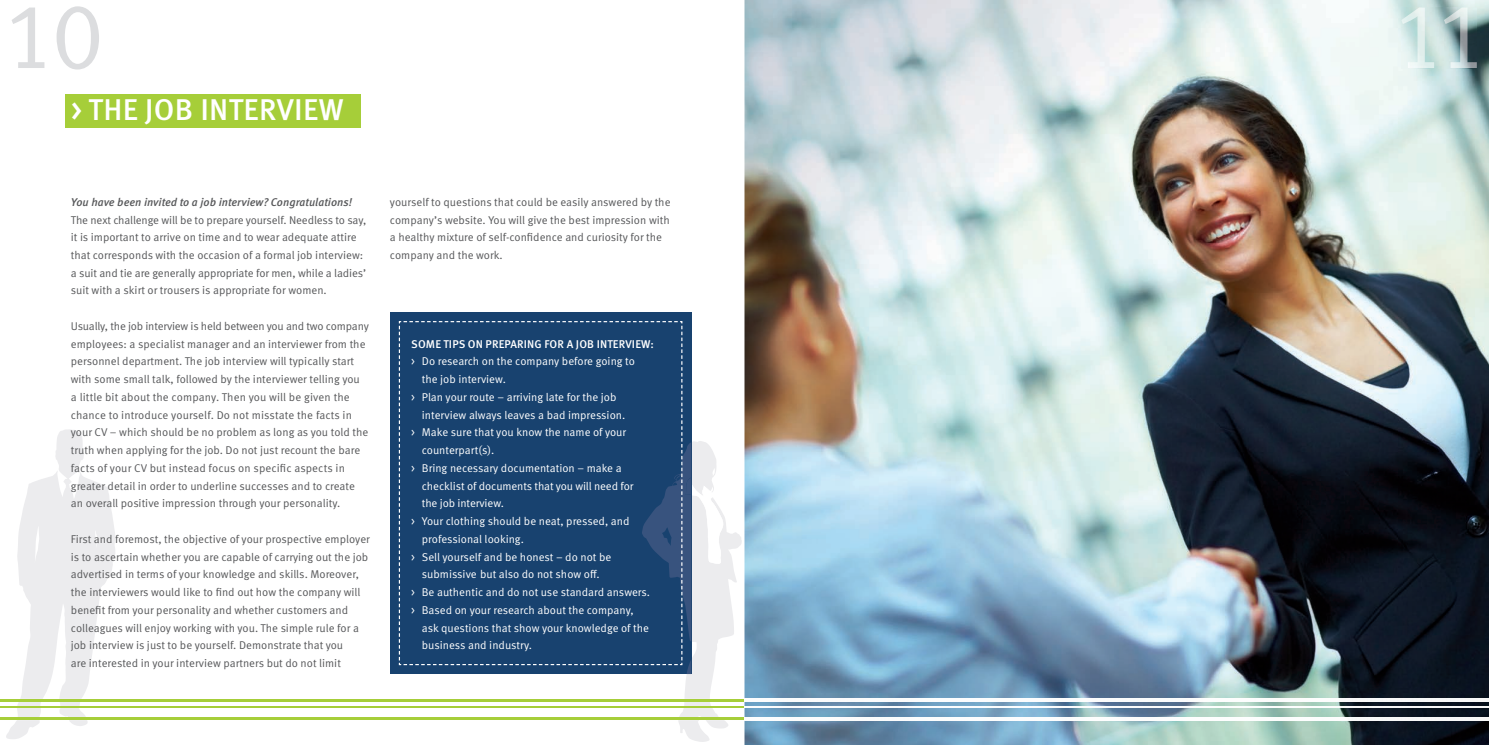
<style>
.page{position:relative;width:1489px;height:745px;background:#fff}
.page>*{position:absolute;margin:0;border:0;box-sizing:border-box;transform-origin:0 0}
.t1{font:92.5px "Meta Caps";color:#dcdddf}
.t2{font:500 30px "Meta OT";letter-spacing:.01em;color:#fff}
.t3{font:11.25px/17.8px "Meta OT";color:#57585a}
.t4{font:11.25px "Meta OT";color:#fff}
.t5{font:italic 500 11.25px "Meta OT";color:#57585a}
.t6{font:500 11.25px "Meta OT";letter-spacing:.01em;color:#fff}
</style>
<div class="page">
<img style="left:744px;top:0;width:744px;height:744px">
<svg style="left:6px;top:429px;width:110px;height:309px"></svg>
<div style="left:390px;top:312px;width:301px;height:361px;background:#18426f"></div>
<svg style="left:399px;top:321px;width:342px;height:420px"></svg>
<svg style="left:398px;top:321px;width:285px;height:344px"></svg>
<div style="left:66px;top:94px;width:295px;height:34px;background:#a6ce39"></div>
<img style="left:1401px;top:8px;width:75px;height:60px">
<hr style="left:0;top:698px;width:744px;height:3px;background:#a6ce39">
<hr style="left:0;top:717px;width:744px;height:2px;background:#a6ce39">
<hr style="left:0;top:706px;width:744px;height:1px;background:#a6ce39">
<img style="left:744px;top:698px;width:744px;height:3px">
<img style="left:744px;top:717px;width:744px;height:2px">
<img style="left:744px;top:706px;width:744px;height:1px">
<h1 class="t1" style="left:4px;top:-18px;width:100px">10</h1>
<h2 class="t2" style="left:71px;top:91px;width:274px">&gt; THE JOB INTERVIEW</h2>
<p class="t5" style="left:71px;top:195px;width:283px">You have been invited to a job interview? Congratulations!</p>
<p class="t3" style="left:71px;top:211px;width:297px">The next challenge will be to prepare yourself. Needless to say, it is important to arrive on time and to wear adequate attire that corresponds with the occasion of a formal job interview: a suit and tie are generally appropriate for men, while a ladies’ suit with a skirt or trousers is appropriate for women.</p>
<p class="t3" style="left:71px;top:317px;width:299px">Usually, the job interview is held between you and two company employees: a specialist manager and an interviewer from the personnel department. The job interview will typically start with some small talk, followed by the interviewer telling you<br>a little bit about the company. Then you will be given the chance to introduce yourself. Do not misstate the facts in your CV – which should be no problem as long as you told the truth when applying for the job. Do not just recount the bare facts of your CV but instead focus on specific aspects in greater detail in order to underline successes and to create an overall positive impression through your personality.</p>
<p class="t3" style="left:71px;top:530px;width:300px">First and foremost, the objective of your prospective employer is to ascertain whether you are capable of carrying out the job advertised in terms of your knowledge and skills. Moreover, the interviewers would like to find out how the company will benefit from your personality and whether customers and colleagues will enjoy working with you. The simple rule for a job interview is just to be yourself. Demonstrate that you<br>are interested in your interview partners but do not limit</p>
<p class="t3" style="left:390px;top:193px;width:282px">yourself to questions that could be easily answered by the company’s website. You will give the best impression with a healthy mixture of self-confidence and curiosity for the company and the work.</p>
<p class="t6" style="left:411px;top:336px;width:244px">SOME TIPS ON PREPARING FOR A JOB INTERVIEW:</p>
<p class="t4" style="left:411px;top:354px;width:225px">&gt; Do research on the company before going to</p>
<p class="t4" style="left:422px;top:372px;width:86px">the job interview.</p>
<p class="t4" style="left:411px;top:390px;width:207px">&gt; Plan your route – arriving late for the job</p>
<p class="t4" style="left:422px;top:408px;width:205px">interview always leaves a bad impression.</p>
<p class="t4" style="left:411px;top:425px;width:216px">&gt; Make sure that you know the name of your</p>
<p class="t4" style="left:422px;top:443px;width:74px">counterpart(s).</p>
<p class="t4" style="left:411px;top:461px;width:212px">&gt; Bring necessary documentation – make a</p>
<p class="t4" style="left:422px;top:478px;width:213px">checklist of documents that you will need for</p>
<p class="t4" style="left:422px;top:496px;width:84px">the job interview.</p>
<p class="t4" style="left:411px;top:514px;width:220px">&gt; Your clothing should be neat, pressed, and</p>
<p class="t4" style="left:422px;top:532px;width:104px">professional looking.</p>
<p class="t4" style="left:411px;top:549px;width:201px">&gt; Sell yourself and be honest – do not be</p>
<p class="t4" style="left:422px;top:567px;width:179px">submissive but also do not show off.</p>
<p class="t4" style="left:411px;top:585px;width:240px">&gt; Be authentic and do not use standard answers.</p>
<p class="t4" style="left:411px;top:602px;width:224px">&gt; Based on your research about the company,</p>
<p class="t4" style="left:422px;top:620px;width:229px">ask questions that show your knowledge of the</p>
<p class="t4" style="left:422px;top:638px;width:112px">business and industry.</p>
</div>
